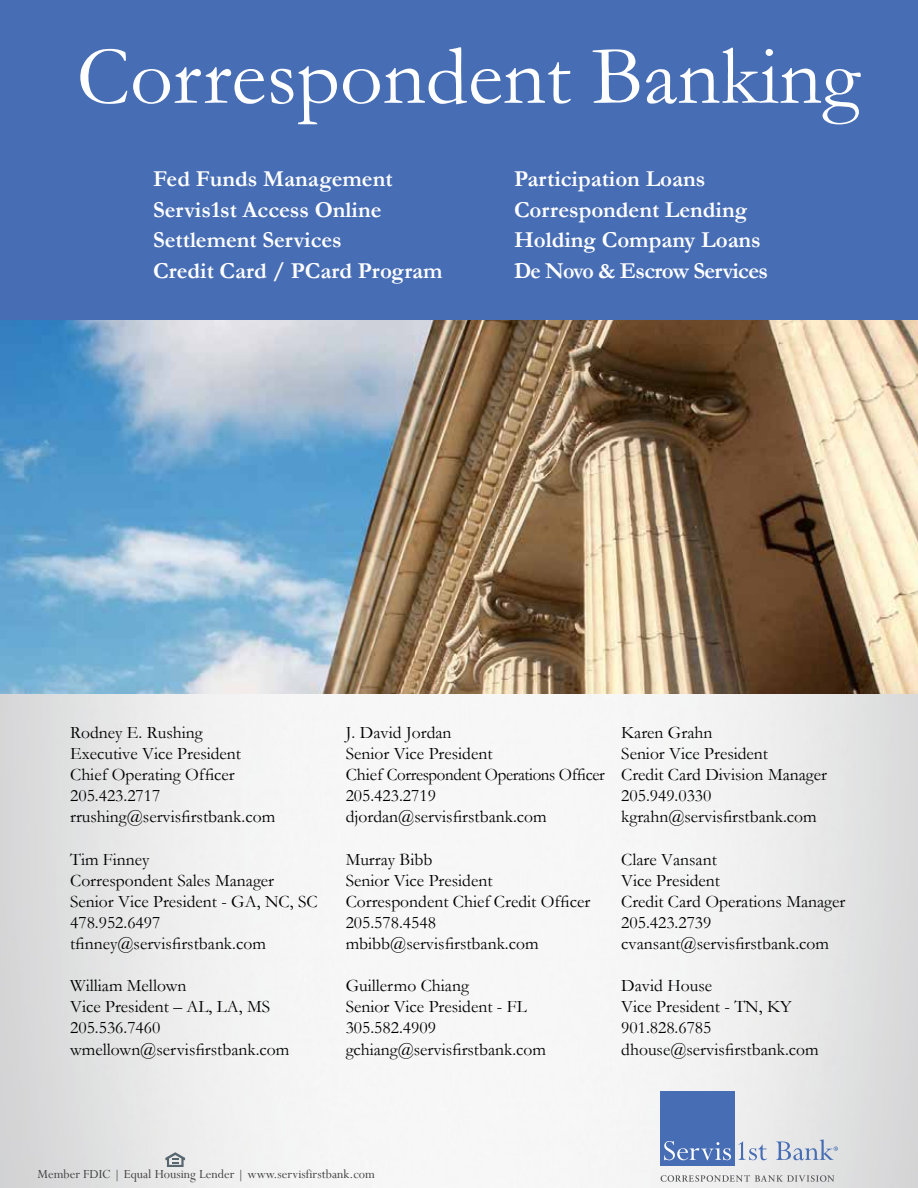
<style>
.page{position:relative;width:918px;height:1188px;background:#fff}
.page>*{position:absolute;margin:0;border:0;box-sizing:border-box;transform-origin:0 0}
.t1{font:84.15px "Garamond";color:#fff}
.t2{font:700 22.95px/30.6px "Garamond";color:#fff}
.t3{font:17.55px/21.1px "Garamond";color:#000}
.t4{font:13.8px "Perpetua";color:#414042}
</style>
<div class="page">
<img style="left:0;top:693px;width:918px;height:495px">
<div style="left:0;top:0;width:918px;height:424px;background:#476db5"></div>
<img style="left:0;top:321px;width:918px;height:372px">
<svg style="left:738px;top:1141px;width:29px;height:19px"></svg>
<div style="left:661px;top:1091px;width:74px;height:75px;background:#476db5"></div>
<svg style="left:664px;top:1141px;width:67px;height:19px"></svg>
<svg style="left:776px;top:1140px;width:62px;height:20px"></svg>
<svg style="left:661px;top:1175px;width:173px;height:7px"></svg>
<svg style="left:165px;top:1152px;width:20px;height:15px"></svg>
<h1 class="t1" style="left:77px;top:20px;width:785px">Correspondent Banking</h1>
<h2 class="t2" style="left:153px;top:163px;width:291px">Fed Funds Management<br>Servis1st Access Online<br>Settlement Services<br>Credit Card / PCard Program</h2>
<h2 class="t2" style="left:514px;top:163px;width:255px">Participation Loans<br>Correspondent Lending<br>Holding Company Loans<br>De Novo &amp; Escrow Services</h2>
<p class="t3" style="left:70px;top:721px;width:207px">Rodney E. Rushing<br>Executive Vice President<br>Chief Operating Officer<br>205.423.2717 rrushing@servisfirstbank.com</p>
<p class="t3" style="left:70px;top:848px;width:249px">Tim Finney<br>Correspondent Sales Manager<br>Senior Vice President - GA, NC, SC<br>478.952.6497 tfinney@servisfirstbank.com</p>
<p class="t3" style="left:70px;top:975px;width:221px">William Mellown<br>Vice President – AL, LA, MS<br>205.536.7460 wmellown@servisfirstbank.com</p>
<p class="t3" style="left:346px;top:721px;width:261px">J. David Jordan<br>Senior Vice President<br>Chief Correspondent Operations Officer<br>205.423.2719 djordan@servisfirstbank.com</p>
<p class="t3" style="left:346px;top:848px;width:246px">Murray Bibb<br>Senior Vice President<br>Correspondent Chief Credit Officer<br>205.578.4548 mbibb@servisfirstbank.com</p>
<p class="t3" style="left:346px;top:975px;width:202px">Guillermo Chiang<br>Senior Vice President - FL<br>305.582.4909 gchiang@servisfirstbank.com</p>
<p class="t3" style="left:621px;top:721px;width:207px">Karen Grahn<br>Senior Vice President<br>Credit Card Division Manager<br>205.949.0330 kgrahn@servisfirstbank.com</p>
<p class="t3" style="left:621px;top:848px;width:226px">Clare Vansant<br>Vice President<br>Credit Card Operations Manager<br>205.423.2739 cvansant@servisfirstbank.com</p>
<p class="t3" style="left:621px;top:975px;width:199px">David House<br>Vice President - TN, KY<br>901.828.6785 dhouse@servisfirstbank.com</p>
<p class="t4" style="left:37px;top:1165px;width:339px">Member FDIC | Equal Housing Lender | www.servisfirstbank.com</p>
</div>
